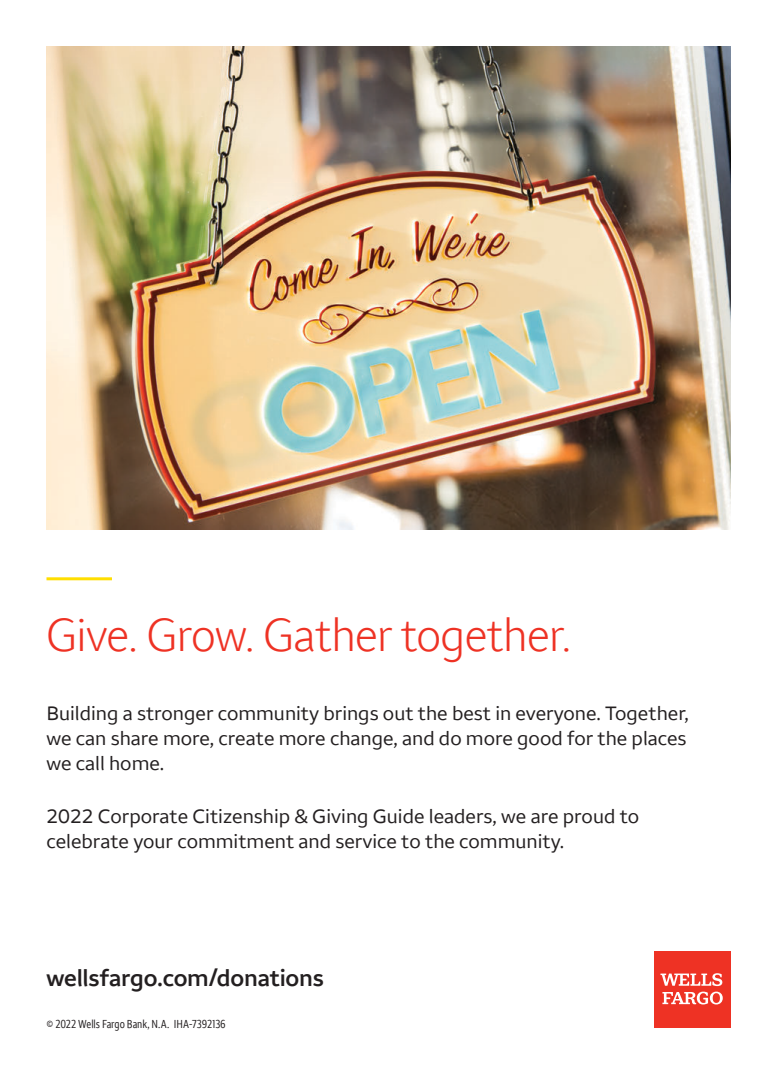
<style>
.page{position:relative;width:777px;height:1074px;background:#fff}
.page>*{position:absolute;margin:0;border:0;box-sizing:border-box;transform-origin:0 0}
.t1{font:48px "Wells Fargo Sans Display";color:#ee3224}
.t2{font:600 24px "Wells Fargo Sans";letter-spacing:-.01em;color:#231f20}
.t3{font:20px/25px "Wells Fargo Sans";color:#231f20}
.t4{font:condensed 12px "Wells Fargo Sans";letter-spacing:-.005em;color:#231f20}
</style>
<div class="page">
<div style="left:654px;top:951px;width:76px;height:77px;background:#ee3224"></div>
<svg style="left:661px;top:973px;width:62px;height:32px"></svg>
<hr style="left:46px;top:577px;width:66px;height:3px;background:#ffde00">
<img style="left:46px;top:46px;width:684px;height:484px">
<h1 class="t1" style="left:46px;top:606px;width:526px">Give. Grow. Gather together.</h1>
<p class="t3" style="left:46px;top:701px;width:644px">Building a stronger community brings out the best in everyone. Together, we can share more, create more change, and do more good for the places we call home.</p>
<p class="t3" style="left:46px;top:803px;width:594px">2022 Corporate Citizenship &amp; Giving Guide leaders, we are proud to celebrate your commitment and service to the community.</p>
<p class="t2" style="left:46px;top:963px;width:279px">wellsfargo.com/donations</p>
<p class="t4" style="left:46px;top:1016px;width:181px">© 2022 Wells Fargo Bank, N.A. IHA-7392136</p>
</div>
